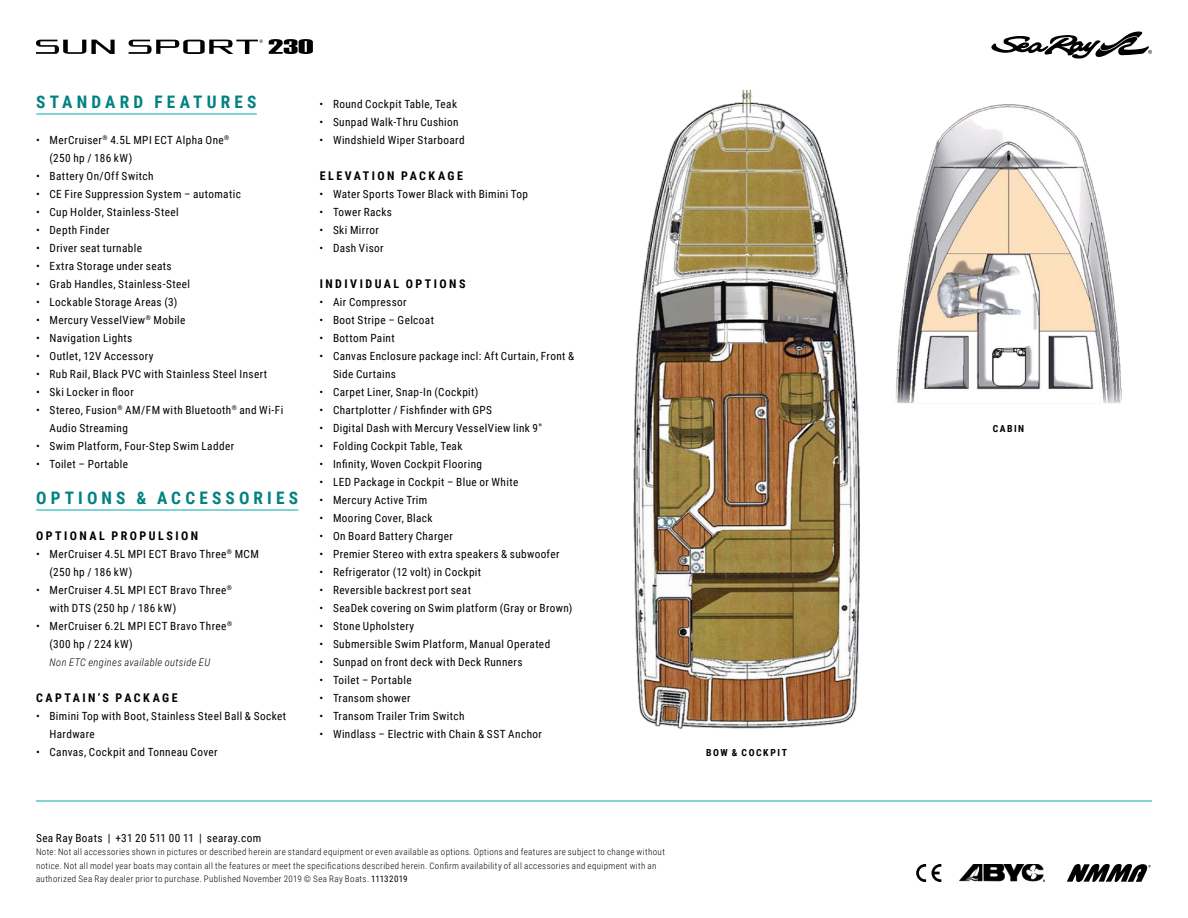
<style>
.page{position:relative;width:1188px;height:918px;background:#fff}
.page>*{position:absolute;margin:0;border:0;box-sizing:border-box;transform-origin:0 0}
.H1_-_Roboto_Cond_11{font:700 17.25px "Roboto Condensed";letter-spacing:.24em;color:#008280}
.H2_-_Roboto_Cond_8{font:700 12px "Roboto Condensed";letter-spacing:.205em;color:#000}
.Roboto_Cond_7_5{font:11.25px/18px "Roboto Condensed";letter-spacing:.035em;color:#000}
.Roboto_Cond_7__Bulle{font:italic 300 10.5px "Roboto Condensed";letter-spacing:.035em;color:#000}
.H3_-_Roboto_Cond_6_5{font:700 9.75px "Roboto Condensed";letter-spacing:.16em;color:#000}
.Roboto_Cond_7_5-2{font:300 9px/13.5px "Roboto Condensed";letter-spacing:.04em;color:#000}
.s1{font-weight:400}
</style>
<div class="page">
<hr style="left:36px;top:114px;width:221px;height:1px;background:#00afab">
<hr style="left:36px;top:510px;width:262px;height:1px;background:#00afab">
<svg style="left:991px;top:32px;width:161px;height:26px"></svg>
<svg style="left:269px;top:39px;width:44px;height:15px"></svg>
<svg style="left:36px;top:40px;width:79px;height:14px"></svg>
<svg style="left:129px;top:40px;width:134px;height:14px"></svg>
<hr style="left:36px;top:801px;width:1116px;height:1px;background:#00afab">
<svg style="left:1067px;top:864px;width:84px;height:18px"></svg>
<img style="left:959px;top:864px;width:86px;height:18px">
<img style="left:634px;top:90px;width:226px;height:639px">
<svg style="left:916px;top:864px;width:10px;height:18px"></svg>
<svg style="left:932px;top:864px;width:9px;height:18px"></svg>
<img style="left:896px;top:104px;width:225px;height:299px">
<h1 class="H1_-_Roboto_Cond_11" style="left:36px;top:90px;width:222px">STANDARD FEATURES</h1>
<p class="Roboto_Cond_7_5" style="left:50px;top:131px;width:181px;text-indent:-14px">• MerCruiser<sup>®</sup> 4.5L MPI ECT Alpha One<sup>® </sup>(250 hp / 186 kW)</p>
<p class="Roboto_Cond_7_5" style="left:36px;top:167px;width:119px">• Battery On/Off Switch</p>
<p class="Roboto_Cond_7_5" style="left:36px;top:185px;width:206px">• CE Fire Suppression System – automatic</p>
<p class="Roboto_Cond_7_5" style="left:36px;top:203px;width:144px">• Cup Holder, Stainless-Steel</p>
<p class="Roboto_Cond_7_5" style="left:36px;top:221px;width:75px">• Depth Finder</p>
<p class="Roboto_Cond_7_5" style="left:36px;top:239px;width:107px">• Driver seat turnable</p>
<p class="Roboto_Cond_7_5" style="left:36px;top:257px;width:137px">• Extra Storage under seats</p>
<p class="Roboto_Cond_7_5" style="left:36px;top:275px;width:156px">• Grab Handles, Stainless-Steel</p>
<p class="Roboto_Cond_7_5" style="left:36px;top:293px;width:143px">• Lockable Storage Areas (3)</p>
<p class="Roboto_Cond_7_5" style="left:36px;top:311px;width:151px">• Mercury VesselView<sup>®</sup> Mobile</p>
<p class="Roboto_Cond_7_5" style="left:36px;top:329px;width:98px">• Navigation Lights</p>
<p class="Roboto_Cond_7_5" style="left:36px;top:347px;width:119px">• Outlet, 12V Accessory</p>
<p class="Roboto_Cond_7_5" style="left:36px;top:365px;width:233px">• Rub Rail, Black PVC with Stainless Steel Insert</p>
<p class="Roboto_Cond_7_5" style="left:36px;top:383px;width:99px">• Ski Locker in floor</p>
<p class="Roboto_Cond_7_5" style="left:50px;top:401px;width:235px;text-indent:-14px">• Stereo, Fusion<sup>®</sup> AM/FM with Bluetooth<sup>®</sup> and Wi-Fi<br>Audio Streaming</p>
<p class="Roboto_Cond_7_5" style="left:36px;top:437px;width:200px">• Swim Platform, Four-Step Swim Ladder</p>
<p class="Roboto_Cond_7_5" style="left:36px;top:455px;width:94px">• Toilet – Portable</p>
<h1 class="H1_-_Roboto_Cond_11" style="left:36px;top:486px;width:263px">OPTIONS &amp; ACCESSORIES</h1>
<h2 class="H2_-_Roboto_Cond_8" style="left:36px;top:527px;width:163px">OPTIONAL PROPULSION</h2>
<p class="Roboto_Cond_7_5" style="left:50px;top:545px;width:211px;text-indent:-14px">• MerCruiser 4.5L MPI ECT Bravo Three<sup>®</sup> MCM (250 hp / 186 kW)</p>
<p class="Roboto_Cond_7_5" style="left:50px;top:581px;width:184px;text-indent:-14px">• MerCruiser 4.5L MPI ECT Bravo Three<sup>® </sup>with DTS (250 hp / 186 kW)</p>
<p class="Roboto_Cond_7_5" style="left:50px;top:617px;width:184px;text-indent:-14px">• MerCruiser 6.2L MPI ECT Bravo Three<sup>® </sup>(300 hp / 224 kW)</p>
<p class="Roboto_Cond_7__Bulle" style="left:50px;top:655px;width:162px">Non ETC engines available outside EU</p>
<h2 class="H2_-_Roboto_Cond_8" style="left:36px;top:689px;width:143px">CAPTAIN’S PACKAGE</h2>
<p class="Roboto_Cond_7_5" style="left:50px;top:707px;width:238px;text-indent:-14px">• Bimini Top with Boot, Stainless Steel Ball &amp; Socket<br>Hardware</p>
<p class="Roboto_Cond_7_5" style="left:36px;top:743px;width:183px">• Canvas, Cockpit and Tonneau Cover</p>
<p class="Roboto_Cond_7_5" style="left:320px;top:95px;width:139px">• Round Cockpit Table, Teak</p>
<p class="Roboto_Cond_7_5" style="left:320px;top:113px;width:141px">• Sunpad Walk-Thru Cushion</p>
<p class="Roboto_Cond_7_5" style="left:320px;top:131px;width:147px">• Windshield Wiper Starboard</p>
<h2 class="H2_-_Roboto_Cond_8" style="left:320px;top:167px;width:145px">ELEVATION PACKAGE</h2>
<p class="Roboto_Cond_7_5" style="left:320px;top:185px;width:210px">• Water Sports Tower Black with Bimini Top</p>
<p class="Roboto_Cond_7_5" style="left:320px;top:203px;width:74px">• Tower Racks</p>
<p class="Roboto_Cond_7_5" style="left:320px;top:221px;width:61px">• Ski Mirror</p>
<p class="Roboto_Cond_7_5" style="left:320px;top:239px;width:66px">• Dash Visor</p>
<h2 class="H2_-_Roboto_Cond_8" style="left:320px;top:275px;width:147px">INDIVIDUAL OPTIONS</h2>
<p class="Roboto_Cond_7_5" style="left:320px;top:293px;width:89px">• Air Compressor</p>
<p class="Roboto_Cond_7_5" style="left:320px;top:311px;width:116px">• Boot Stripe – Gelcoat</p>
<p class="Roboto_Cond_7_5" style="left:320px;top:329px;width:77px">• Bottom Paint</p>
<p class="Roboto_Cond_7_5" style="left:333px;top:347px;width:243px;text-indent:-14px">• Canvas Enclosure package incl: Aft Curtain, Front &amp;<br>Side Curtains</p>
<p class="Roboto_Cond_7_5" style="left:320px;top:383px;width:160px">• Carpet Liner, Snap-In (Cockpit)</p>
<p class="Roboto_Cond_7_5" style="left:320px;top:401px;width:174px">• Chartplotter / Fishfinder with GPS</p>
<p class="Roboto_Cond_7_5" style="left:320px;top:419px;width:224px">• Digital Dash with Mercury VesselView link 9″</p>
<p class="Roboto_Cond_7_5" style="left:320px;top:437px;width:144px">• Folding Cockpit Table, Teak</p>
<p class="Roboto_Cond_7_5" style="left:320px;top:455px;width:164px">• Infinity, Woven Cockpit Flooring</p>
<p class="Roboto_Cond_7_5" style="left:320px;top:473px;width:200px">• LED Package in Cockpit – Blue or White</p>
<p class="Roboto_Cond_7_5" style="left:320px;top:491px;width:109px">• Mercury Active Trim</p>
<p class="Roboto_Cond_7_5" style="left:320px;top:509px;width:115px">• Mooring Cover, Black</p>
<p class="Roboto_Cond_7_5" style="left:320px;top:527px;width:135px">• On Board Battery Charger</p>
<p class="Roboto_Cond_7_5" style="left:320px;top:545px;width:242px">• Premier Stereo with extra speakers &amp; subwoofer</p>
<p class="Roboto_Cond_7_5" style="left:320px;top:563px;width:163px">• Refrigerator (12 volt) in Cockpit</p>
<p class="Roboto_Cond_7_5" style="left:320px;top:581px;width:153px">• Reversible backrest port seat</p>
<p class="Roboto_Cond_7_5" style="left:320px;top:599px;width:255px">• SeaDek covering on Swim platform (Gray or Brown)</p>
<p class="Roboto_Cond_7_5" style="left:320px;top:617px;width:96px">• Stone Upholstery</p>
<p class="Roboto_Cond_7_5" style="left:320px;top:635px;width:232px">• Submersible Swim Platform, Manual Operated</p>
<p class="Roboto_Cond_7_5" style="left:320px;top:653px;width:205px">• Sunpad on front deck with Deck Runners</p>
<p class="Roboto_Cond_7_5" style="left:320px;top:671px;width:94px">• Toilet – Portable</p>
<p class="Roboto_Cond_7_5" style="left:320px;top:689px;width:93px">• Transom shower</p>
<p class="Roboto_Cond_7_5" style="left:320px;top:707px;width:147px">• Transom Trailer Trim Switch</p>
<p class="Roboto_Cond_7_5" style="left:320px;top:725px;width:224px">• Windlass – Electric with Chain &amp; SST Anchor</p>
<p class="Roboto_Cond_7_5" style="left:36px;top:828px;width:227px">Sea Ray Boats | +31 20 511 00 11 | searay.com</p>
<p class="Roboto_Cond_7_5-2" style="left:36px;top:845px;width:630px">Note: Not all accessories shown in pictures or described herein are standard equipment or even available as options. Options and features are subject to change without notice. Not all model year boats may contain all the features or meet the specifications described herein. Confirm availability of all accessories and equipment with an authorized Sea Ray dealer prior to purchase. Published November 2019 © Sea Ray Boats. <span class="s1">11132019</span></p>
<h3 class="H3_-_Roboto_Cond_6_5" style="left:706px;top:746px;width:82px">BOW &amp; COCKPIT</h3>
<h3 class="H3_-_Roboto_Cond_6_5" style="left:993px;top:422px;width:33px">CABIN</h3>
</div>
